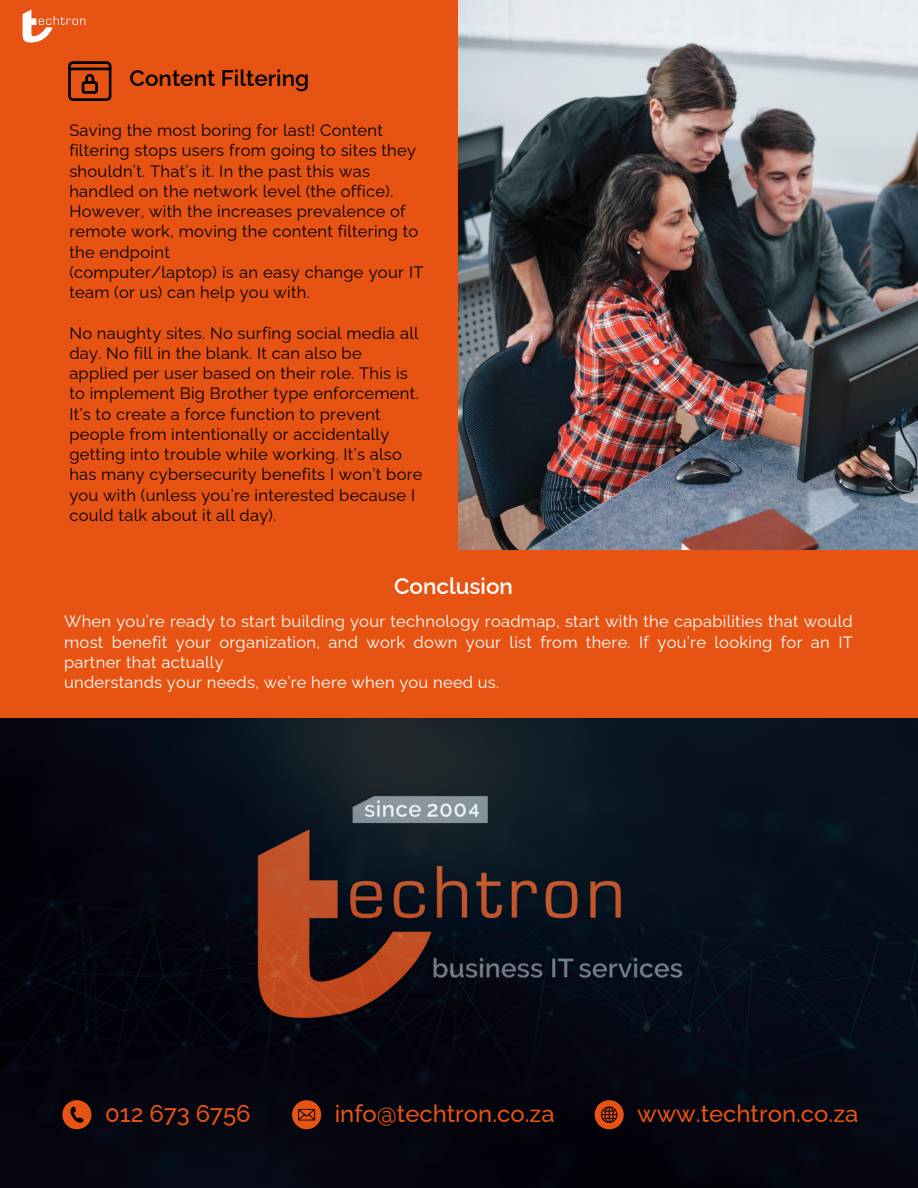
<style>
.page{position:relative;width:918px;height:1188px;background:#e75312}
.page>*{position:absolute;margin:0;border:0;box-sizing:border-box;transform-origin:0 0}
.t1{font:500 23.85px "Raleway";color:#e75312}
.t2{font:600 22.5px "Raleway";color:#000}
.t3{font:600 22.5px "Raleway";color:#fefffe}
.t4{font:16.5px/20.2px "Raleway";letter-spacing:.015em;color:#000}
.t5{font:16.5px/20.2px "Raleway";letter-spacing:.015em;color:#fefffe;text-align:justify}
</style>
<div class="page">
<svg style="left:68px;top:61px;width:43px;height:40px"></svg>
<img style="left:459px;top:0;width:459px;height:550px">
<img style="left:0;top:718px;width:918px;height:470px">
<svg style="left:62px;top:1100px;width:30px;height:29px"></svg>
<svg style="left:292px;top:1100px;width:29px;height:29px"></svg>
<svg style="left:595px;top:1100px;width:29px;height:29px"></svg>
<img style="left:22px;top:9px;width:64px;height:34px">
<p class="t2" style="left:130px;top:65px;width:181px">Content Filtering</p>
<p class="t4" style="left:69px;top:120px;width:351px">Saving the most boring for last! Content filtering stops users from going to sites they shouldn’t. That’s it. In the past this was handled on the network level (the office).<br>However, with the increases prevalence of remote work, moving the content filtering to the endpoint</p>
<p class="t4" style="left:69px;top:262px;width:356px">(computer/laptop) is an easy change your IT team (or us) can help you with.</p>
<p class="t4" style="left:69px;top:323px;width:355px">No naughty sites. No surfing social media all day. No fill in the blank. It can also be applied per user based on their role. This is to implement Big Brother type enforcement.<br>It’s to create a force function to prevent people from intentionally or accidentally getting into trouble while working. It’s also has many cybersecurity benefits I won’t bore you with (unless you’re interested because I could talk about it all day).</p>
<p class="t3" style="left:394px;top:573px;width:120px">Conclusion</p>
<p class="t5" style="left:64px;top:611px;width:790px">When you’re ready to start building your technology roadmap, start with the capabilities that would most benefit your organization, and work down your list from there. If you’re looking for an IT partner that actually</p>
<p class="t5" style="left:64px;top:672px;width:437px">understands your needs, we’re here when you need us.</p>
<p class="t1" style="left:105px;top:1099px;width:147px">012 673 6756</p>
<p class="t1" style="left:335px;top:1099px;width:221px">info@techtron.co.za</p>
<p class="t1" style="left:637px;top:1099px;width:223px">www.techtron.co.za</p>
</div>
